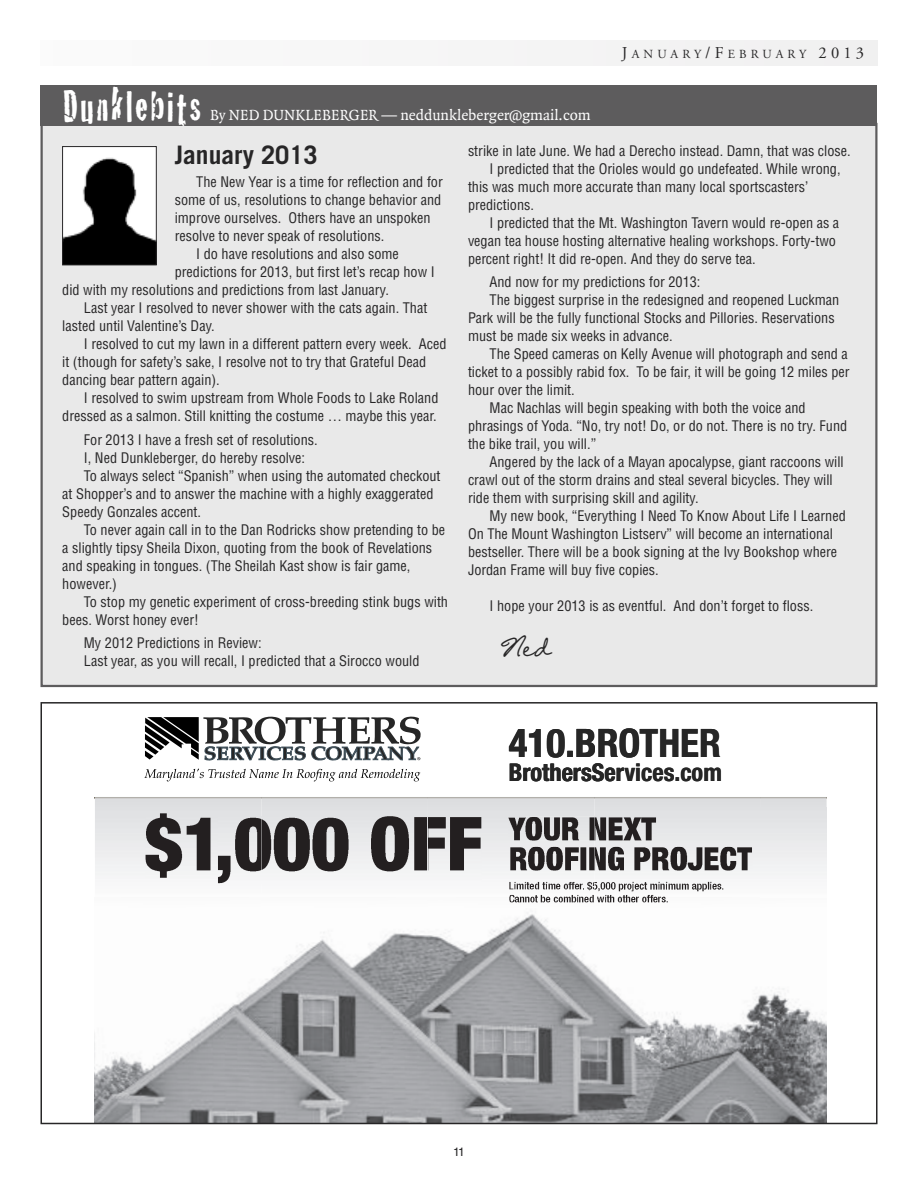
<style>
.page{position:relative;width:918px;height:1188px;background:#fff}
.page>*{position:absolute;margin:0;border:0;box-sizing:border-box;transform-origin:0 0}
.t1{font:43.5px "Cracked";letter-spacing:.07em;color:#fff;scale:.85 1}
.t2{font:700 condensed 39.3px "Helvetica Neue";color:#262626}
.t3{font:28.5px "J Rillegible";color:#272627}
.t4{font:700 25.5px "Trade Gothic LT Std";color:#272627}
.t5{font:700 condensed 24.45px "Helvetica Neue";color:#262626}
.t6{font:15.75px "Quadraat";color:#fff}
.t7{font:condensed 14.25px/18px "Helvetica LT Std";color:#272627}
.t8{font:12.3px "Adobe Garamond Pro";letter-spacing:.335em;color:#272627}
.t9{font:12px "Helvetica LT Std";color:#272627}
.s1{font-size:16.5px}
</style>
<div class="page">
<div style="left:40px;top:40px;width:838px;height:26px;background:#f5f5f5"></div>
<div style="left:43px;top:125px;width:832px;height:560px;background:#e9e9e9"></div>
<div style="left:40px;top:85px;width:838px;height:41px;background:#5d5c5d"></div>
<div style="left:63px;top:147px;width:93px;height:118px;background:#fff"></div>
<img style="left:64px;top:157px;width:91px;height:106px">
<div style="left:62px;top:146px;width:95px;height:119px;border:1px solid #272627"></div>
<svg style="left:144px;top:717px;width:277px;height:64px"></svg>
<img style="left:95px;top:913px;width:732px;height:208px">
<img style="left:218px;top:816px;width:264px;height:67px">
<img style="left:218px;top:862px;width:43px;height:21px">
<img style="left:145px;top:813px;width:66px;height:45px">
<img style="left:145px;top:858px;width:66px;height:20px">
<img style="left:261px;top:866px;width:167px;height:5px">
<img style="left:509px;top:895px;width:159px;height:8px">
<img style="left:510px;top:901px;width:84px;height:2px">
<img style="left:428px;top:817px;width:54px;height:53px">
<img style="left:508px;top:817px;width:148px;height:24px">
<img style="left:526px;top:835px;width:126px;height:6px">
<img style="left:508px;top:817px;width:17px;height:23px">
<svg style="left:525px;top:817px;width:1px;height:23px"></svg>
<img style="left:510px;top:847px;width:242px;height:24px">
<img style="left:510px;top:866px;width:84px;height:5px">
<svg style="left:583px;top:881px;width:11px;height:11px"></svg>
<img style="left:509px;top:882px;width:74px;height:8px">
<img style="left:509px;top:888px;width:72px;height:2px">
<img style="left:598px;top:901px;width:70px;height:2px">
<img style="left:594px;top:868px;width:154px;height:3px">
<img style="left:594px;top:881px;width:130px;height:8px">
<img style="left:594px;top:889px;width:130px;height:3px">
<div style="left:40px;top:702px;width:838px;height:422px;border:2px solid #272627"></div>
<h1 class="t1" style="left:63px;top:73px;width:164px">Dunklebits</h1>
<p class="t6" style="left:210px;top:110px;width:382px">By NED DUNKLEBERGER — neddunkleberger@gmail.com</p>
<p class="t8" style="left:622px;top:49px;width:244px"><span class="s1">J</span>ANUARY<span class="s1">/F</span>EBRUARY <span class="s1">2013</span></p>
<h3 class="t4" style="left:175px;top:146px;width:145px">January 2013</h3>
<p class="t7" style="left:196px;top:174px;width:248px">The New Year is a time for reflection and for</p>
<p class="t7" style="left:175px;top:192px;width:268px">some of us, resolutions to change behavior and</p>
<p class="t7" style="left:175px;top:210px;width:257px">improve ourselves. Others have an unspoken</p>
<p class="t7" style="left:175px;top:228px;width:211px">resolve to never speak of resolutions.</p>
<p class="t7" style="left:196px;top:246px;width:204px">I do have resolutions and also some</p>
<p class="t7" style="left:175px;top:264px;width:262px">predictions for 2013, but first let’s recap how I</p>
<p class="t7" style="left:62px;top:282px;width:328px">did with my resolutions and predictions from last January.</p>
<p class="t7" style="left:84px;top:300px;width:345px">Last year I resolved to never shower with the cats again. That</p>
<p class="t7" style="left:62px;top:318px;width:154px">lasted until Valentine’s Day.</p>
<p class="t7" style="left:84px;top:336px;width:364px">I resolved to cut my lawn in a different pattern every week. Aced</p>
<p class="t7" style="left:62px;top:354px;width:365px">it (though for safety’s sake, I resolve not to try that Grateful Dead</p>
<p class="t7" style="left:62px;top:372px;width:159px">dancing bear pattern again).</p>
<p class="t7" style="left:84px;top:390px;width:356px">I resolved to swim upstream from Whole Foods to Lake Roland</p>
<p class="t7" style="left:62px;top:408px;width:376px">dressed as a salmon. Still knitting the costume … maybe this year.</p>
<p class="t7" style="left:84px;top:432px;width:235px">For 2013 I have a fresh set of resolutions.</p>
<p class="t7" style="left:84px;top:450px;width:223px">I, Ned Dunkleberger, do hereby resolve:</p>
<p class="t7" style="left:84px;top:468px;width:358px">To always select “Spanish” when using the automated checkout</p>
<p class="t7" style="left:62px;top:486px;width:373px">at Shopper’s and to answer the machine with a highly exaggerated</p>
<p class="t7" style="left:62px;top:504px;width:140px">Speedy Gonzales accent.</p>
<p class="t7" style="left:84px;top:522px;width:363px">To never again call in to the Dan Rodricks show pretending to be</p>
<p class="t7" style="left:62px;top:540px;width:372px">a slightly tipsy Sheila Dixon, quoting from the book of Revelations</p>
<p class="t7" style="left:62px;top:558px;width:350px">and speaking in tongues. (The Sheilah Kast show is fair game,</p>
<p class="t7" style="left:62px;top:576px;width:56px">however.)</p>
<p class="t7" style="left:84px;top:594px;width:366px">To stop my genetic experiment of cross-breeding stink bugs with</p>
<p class="t7" style="left:62px;top:612px;width:138px">bees. Worst honey ever!</p>
<p class="t7" style="left:84px;top:635px;width:337px">My 2012 Predictions in Review:<br>Last year, as you will recall, I predicted that a Sirocco would</p>
<p class="t7" style="left:468px;top:143px;width:384px">strike in late June. We had a Derecho instead. Damn, that was close.</p>
<p class="t7" style="left:490px;top:161px;width:353px">I predicted that the Orioles would go undefeated. While wrong,</p>
<p class="t7" style="left:468px;top:179px;width:342px">this was much more accurate than many local sportscasters’</p>
<p class="t7" style="left:468px;top:197px;width:68px">predictions.</p>
<p class="t7" style="left:490px;top:215px;width:351px">I predicted that the Mt. Washington Tavern would re-open as a</p>
<p class="t7" style="left:468px;top:233px;width:369px">vegan tea house hosting alternative healing workshops. Forty-two</p>
<p class="t7" style="left:468px;top:251px;width:289px">percent right! It did re-open. And they do serve tea.</p>
<p class="t7" style="left:490px;top:274px;width:212px">And now for my predictions for 2013:</p>
<p class="t7" style="left:490px;top:292px;width:351px">The biggest surprise in the redesigned and reopened Luckman</p>
<p class="t7" style="left:468px;top:310px;width:368px">Park will be the fully functional Stocks and Pillories. Reservations</p>
<p class="t7" style="left:468px;top:328px;width:206px">must be made six weeks in advance.</p>
<p class="t7" style="left:490px;top:346px;width:360px">The Speed cameras on Kelly Avenue will photograph and send a</p>
<p class="t7" style="left:468px;top:364px;width:383px">ticket to a possibly rabid fox. To be fair, it will be going 12 miles per</p>
<p class="t7" style="left:468px;top:382px;width:108px">hour over the limit.</p>
<p class="t7" style="left:490px;top:400px;width:318px">Mac Nachlas will begin speaking with both the voice and</p>
<p class="t7" style="left:468px;top:418px;width:381px">phrasings of Yoda. “No, try not! Do, or do not. There is no try. Fund</p>
<p class="t7" style="left:468px;top:436px;width:130px">the bike trail, you will.”</p>
<p class="t7" style="left:490px;top:454px;width:356px">Angered by the lack of a Mayan apocalypse, giant raccoons will</p>
<p class="t7" style="left:468px;top:472px;width:366px">crawl out of the storm drains and steal several bicycles. They will</p>
<p class="t7" style="left:468px;top:490px;width:232px">ride them with surprising skill and agility.</p>
<p class="t7" style="left:490px;top:508px;width:358px">My new book, “Everything I Need To Know About Life I Learned</p>
<p class="t7" style="left:468px;top:526px;width:366px">On The Mount Washington Listserv” will become an international</p>
<p class="t7" style="left:468px;top:544px;width:371px">bestseller. There will be a book signing at the Ivy Bookshop where</p>
<p class="t7" style="left:468px;top:562px;width:192px">Jordan Frame will buy five copies.</p>
<p class="t7" style="left:490px;top:598px;width:325px">I hope your 2013 is as eventful. And don’t forget to floss.</p>
<h3 class="t3" style="left:502px;top:630px;width:50px">Ned</h3>
<h2 class="t2" style="left:509px;top:729px;width:214px">410.BROTHER</h2>
<h3 class="t5" style="left:509px;top:764px;width:214px">BrothersServices.com</h3>
<p class="t9" style="left:453px;top:1147px;width:13px">11</p>
</div>
